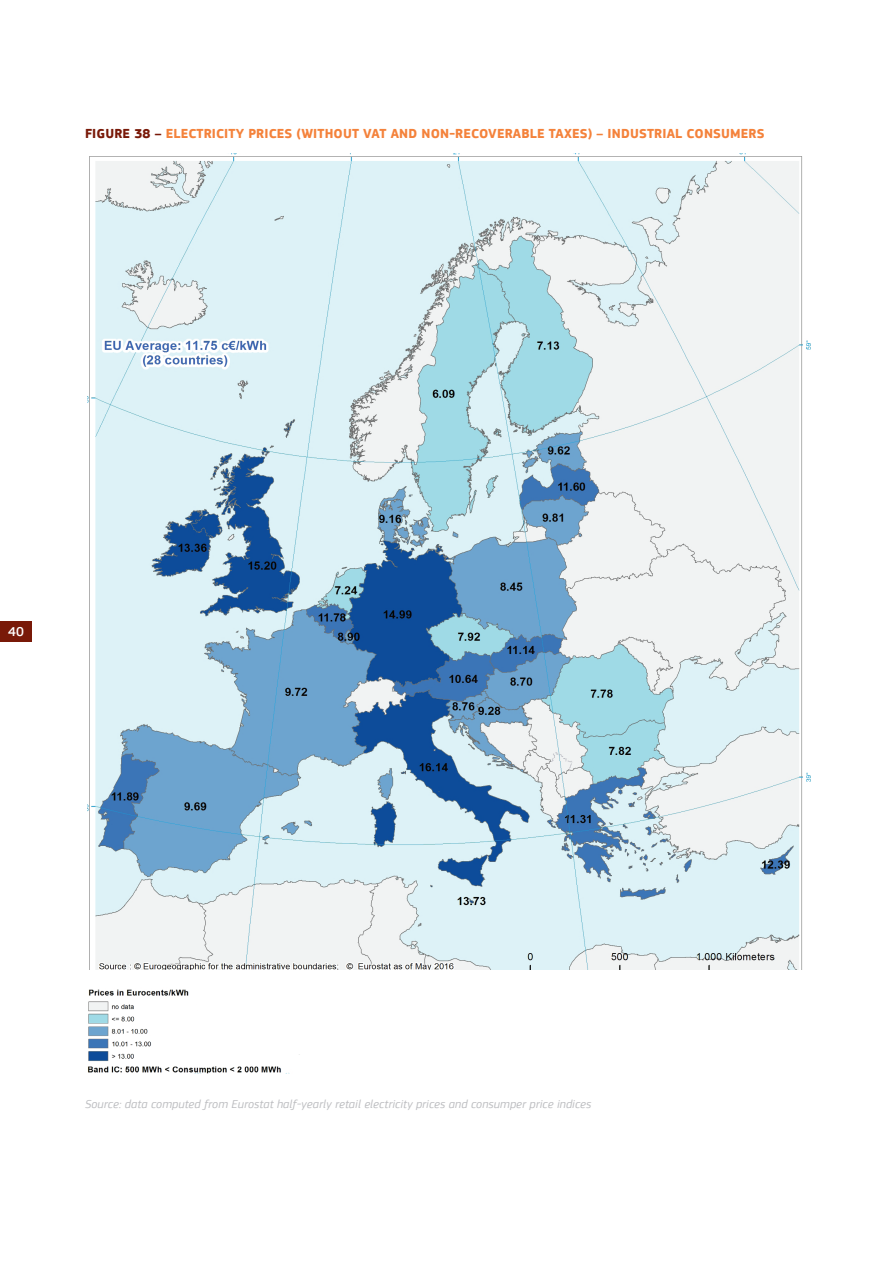
<style>
.page{position:relative;width:893px;height:1263px;background:#fff}
.page>*{position:absolute;margin:0;border:0;box-sizing:border-box;transform-origin:0 0}
.t1{font:700 13.5px "EC Square Sans Pro";letter-spacing:.01em;color:#f4823b}
.t2{font:500 13.5px "EC Square Sans Pro";color:#fff}
.t3{font:italic 12px "EC Square Sans Pro";letter-spacing:.01em;color:#bcbdc0}
.s1{color:#791908}
</style>
<div class="page">
<div style="left:0;top:621px;width:32px;height:21px;background:#791908"></div>
<img style="left:88px;top:153px;width:723px;height:817px">
<img style="left:87px;top:989px;width:213px;height:84px">
<p class="t1" style="left:85px;top:125px;width:681px"><span class="s1">FIGURE 38 –</span> ELECTRICITY PRICES (WITHOUT VAT AND NON-RECOVERABLE TAXES) – INDUSTRIAL CONSUMERS</p>
<p class="t2" style="left:8px;top:624px;width:17px">40</p>
<p class="t3" style="left:85px;top:1097px;width:508px">Source: data computed from Eurostat half-yearly retail electricity prices and consumper price indices</p>
</div>
